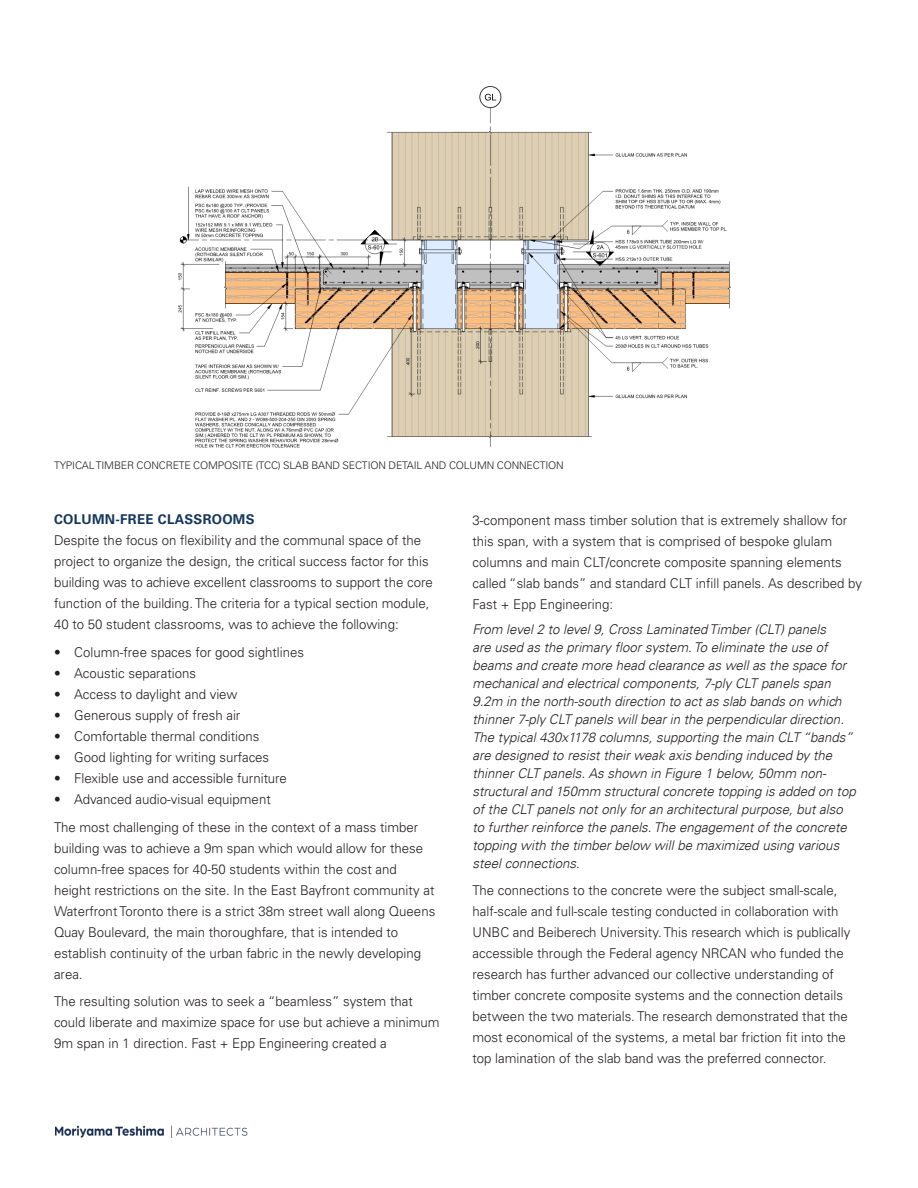
<style>
.page{position:relative;width:918px;height:1188px;background:#fff}
.page>*{position:absolute;margin:0;border:0;box-sizing:border-box;transform-origin:0 0}
.Body{font:300 13.5px/21px "Univers";color:#231f20}
.Body-2{font:italic 300 13.5px/18px "Univers LT";color:#231f20}
.t1{font:700 13.5px "Univers";letter-spacing:.025em;color:#15365d}
.MTA_Caption{font:300 10.5px "Univers";letter-spacing:-.015em;color:#231f20}
.s1{font-family:"Univers";font-style:normal}
</style>
<div class="page">
<img style="left:55px;top:1125px;width:193px;height:12px">
<img style="left:178px;top:86px;width:553px;height:362px">
<p class="MTA_Caption" style="left:54px;top:459px;width:511px">TYPICAL TIMBER CONCRETE COMPOSITE (TCC) SLAB BAND SECTION DETAIL AND COLUMN CONNECTION</p>
<p class="t1" style="left:54px;top:512px;width:202px">COLUMN-FREE CLASSROOMS</p>
<p class="Body" style="left:54px;top:530px;width:380px">Despite the focus on flexibility and the communal space of the project to organize the design, the critical success factor for this building was to achieve excellent classrooms to support the core function of the building. The criteria for a typical section module, 40 to 50 student classrooms, was to achieve the following:</p>
<p class="Body" style="left:54px;top:642px;width:252px">• Column-free spaces for good sightlines</p>
<p class="Body" style="left:54px;top:663px;width:144px">• Acoustic separations</p>
<p class="Body" style="left:54px;top:684px;width:185px">• Access to daylight and view</p>
<p class="Body" style="left:54px;top:705px;width:188px">• Generous supply of fresh air</p>
<p class="Body" style="left:54px;top:726px;width:207px">• Comfortable thermal conditions</p>
<p class="Body" style="left:54px;top:747px;width:217px">• Good lighting for writing surfaces</p>
<p class="Body" style="left:54px;top:768px;width:234px">• Flexible use and accessible furniture</p>
<p class="Body" style="left:54px;top:789px;width:218px">• Advanced audio-visual equipment</p>
<p class="Body" style="left:54px;top:816px;width:383px">The most challenging of these in the context of a mass timber building was to achieve a 9m span which would allow for these column-free spaces for 40-50 students within the cost and height restrictions on the site. In the East Bayfront community at Waterfront Toronto there is a strict 38m street wall along Queens Quay Boulevard, the main thoroughfare, that is intended to establish continuity of the urban fabric in the newly developing area.</p>
<p class="Body" style="left:54px;top:991px;width:387px">The resulting solution was to seek a “beamless” system that could liberate and maximize space for use but achieve a minimum<br>9m span in 1 direction. Fast + Epp Engineering created a</p>
<p class="Body" style="left:472px;top:510px;width:391px">3-component mass timber solution that is extremely shallow for this span, with a system that is comprised of bespoke glulam columns and main CLT/concrete composite spanning elements called “slab bands” and standard CLT infill panels. As described by Fast + Epp Engineering:</p>
<p class="Body-2" style="left:472px;top:620px;width:385px">From level 2 to level 9, Cross Laminated Timber (CLT) panels<br>are used as the primary floor system. To eliminate the use of beams and create more head clearance as well as the space for mechanical and electrical components, 7-ply CLT panels span 9.2m in the north-south direction to act as slab bands on which thinner 7-ply CLT panels will bear in the perpendicular direction.<br>The typical 430x1178 columns, supporting the main CLT “bands” are designed to resist their weak axis bending induced by the thinner CLT panels. As shown in Figure 1 below, 50mm non&shy;structural and 150mm structural concrete topping is added on top of the CLT panels not only for an architectural purpose, but also to further reinforce the panels. The engagement of the concrete topping with the timber below will be maximized using various steel connections<span class="s1">.</span></p>
<p class="Body" style="left:472px;top:880px;width:379px">The connections to the concrete were the subject small-scale, half-scale and full-scale testing conducted in collaboration with UNBC and Beiberech University. This research which is publically accessible through the Federal agency NRCAN who funded the research has further advanced our collective understanding of timber concrete composite systems and the connection details between the two materials. The research demonstrated that the most economical of the systems, a metal bar friction fit into the top lamination of the slab band was the preferred connector.</p>
</div>
